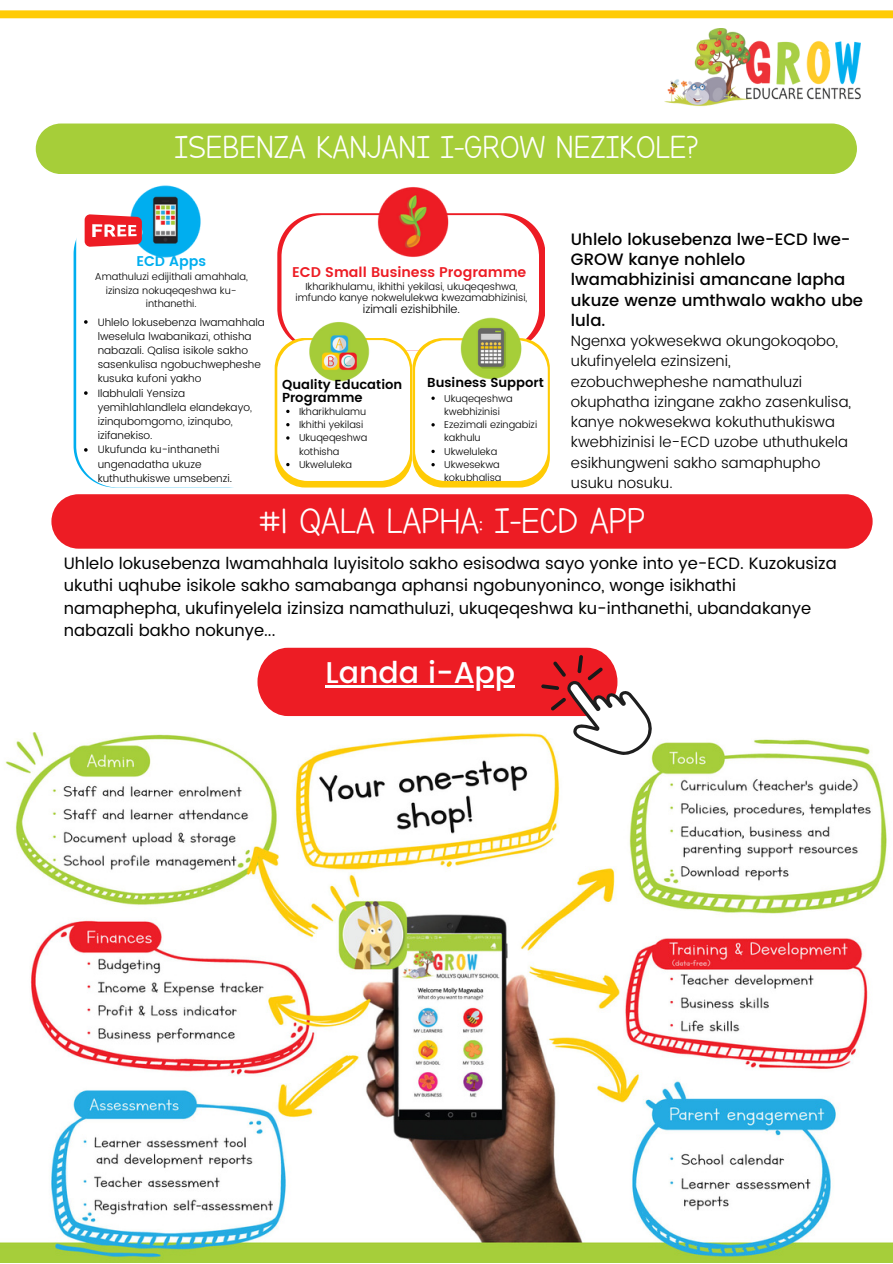
<style>
.page{position:relative;width:893px;height:1264px;background:#fff}
.page>*{position:absolute;margin:0;border:0;box-sizing:border-box;transform-origin:0 0}
.t1{font:42px "Lettersfor Learners";color:#fff}
.t2{font:37.5px "Lettersfor Learners";color:#fff}
.t3{font:500 30px "Poppins";color:#fff}
.t4{font:16.5px/22.5px "Poppins";color:#000}
.t5{font:500 16.5px/20.2px "Poppins";color:#000}
.t6{font:300 15px/20.2px "Poppins";color:#000}
.t7{font:600 14.1px "Poppins";color:#ed1c24}
.t8{font:600 14.1px "Poppins";color:#00aeef}
.t9{font:600 13.05px/13.4px "Poppins";color:#000}
.t10{font:300 11.55px "Poppins";color:#000}
.t11{font:300 10.65px/14.2px "Poppins";color:#000}
.t12{font:300 10.05px/13.4px "Poppins";color:#000;text-align:center}
.t13{font:300 9.9px/13.4px "Poppins";color:#000}
</style>
<div class="page">
<img style="left:664px;top:29px;width:196px;height:78px">
<svg style="left:0;top:10px;width:892px;height:8px;background:#ffcd10"></svg>
<img style="left:0;top:732px;width:892px;height:530px">
<svg style="left:257px;top:647px;width:396px;height:108px"></svg>
<svg style="left:76px;top:218px;width:199px;height:269px"></svg>
<img style="left:127px;top:185px;width:79px;height:77px">
<svg style="left:85px;top:214px;width:57px;height:33px"></svg>
<img style="left:379px;top:187px;width:69px;height:26px">
<svg style="left:84px;top:320px;width:4px;height:4px"></svg>
<svg style="left:84px;top:391px;width:4px;height:4px"></svg>
<svg style="left:84px;top:448px;width:4px;height:3px"></svg>
<svg style="left:275px;top:213px;width:275px;height:274px"></svg>
<div style="left:36px;top:123px;width:820px;height:51px;background:#a6ce39"></div>
<hr style="left:325px;top:685px;width:190px;height:2px;background:#fff">
<div style="left:51px;top:494px;width:821px;height:54px;background:#ed1c24;border-radius:27px"></div>
<p class="t2" style="left:174px;top:130px;width:525px">ISEBENZA KANJANI I-GROW NEZIKOLE?</p>
<p class="t8" style="left:136px;top:251px;width:71px">ECD Apps</p>
<p class="t12" style="left:95px;top:270px;width:154px">Amathuluzi edijithali amahhala, izinsiza nokuqeqeshwa ku&shy;inthanethi.</p>
<p class="t11" style="left:98px;top:315px;width:168px">Uhlelo lokusebenza lwamahhala lweselula lwabanikazi, othisha nabazali. Qalisa isikole sakho sasenkulisa ngobuchwepheshe kusuka kufoni yakho</p>
<p class="t11" style="left:98px;top:386px;width:156px">Ilabhulali Yensiza yemihlahlandlela elandekayo, izinqubomgomo, izinqubo, izifanekiso.</p>
<p class="t11" style="left:98px;top:442px;width:136px">Ukufunda ku-inthanethi ungenadatha ukuze kuthuthukiswe umsebenzi.</p>
<p class="t7" style="left:292px;top:262px;width:235px">ECD Small Business Programme</p>
<p class="t12" style="left:295px;top:281px;width:233px;line-height:10.9px">Ikharikhulamu, ikhithi yekilasi, ukuqeqeshwa, imfundo kanye nokwelulekwa kwezamabhizinisi,</p>
<p class="t10" style="left:363px;top:301px;width:99px">izimali ezishibhile.</p>
<p class="t9" style="left:282px;top:378px;width:122px">Quality Education<br>Programme</p>
<p class="t13" style="left:299px;top:404px;width:69px">Ikharikhulamu</p>
<p class="t13" style="left:299px;top:418px;width:66px">Ikhithi yekilasi</p>
<p class="t13" style="left:299px;top:431px;width:70px">Ukuqeqeshwa kothisha</p>
<p class="t13" style="left:299px;top:458px;width:55px">Ukweluleka</p>
<p class="t9" style="left:427px;top:376px;width:118px">Business Support</p>
<p class="t13" style="left:444px;top:391px;width:70px">Ukuqeqeshwa kwebhizinisi</p>
<p class="t13" style="left:444px;top:418px;width:94px">Ezezimali ezingabizi kakhulu</p>
<p class="t13" style="left:444px;top:444px;width:55px">Ukweluleka</p>
<p class="t13" style="left:444px;top:458px;width:59px">Ukwesekwa kokubhalisa</p>
<p class="t5" style="left:571px;top:229px;width:293px">Uhlelo lokusebenza lwe-ECD lwe-<br>GROW kanye nohlelo lwamabhizinisi amancane lapha ukuze wenze umthwalo wakho ube lula.</p>
<p class="t6" style="left:571px;top:331px;width:282px">Ngenxa yokwesekwa okungokoqobo, ukufinyelela ezinsizeni, ezobuchwepheshe namathuluzi okuphatha izingane zakho zasenkulisa, kanye nokwesekwa kokuthuthukiswa kwebhizinisi le-ECD uzobe uthuthukela esikhungweni sakho samaphupho usuku nosuku.</p>
<p class="t1" style="left:259px;top:501px;width:387px">#1 QALA LAPHA: I-ECD APP</p>
<p class="t4" style="left:64px;top:552px;width:774px">Uhlelo lokusebenza lwamahhala luyisitolo sakho esisodwa sayo yonke into ye-ECD. Kuzokusiza ukuthi uqhube isikole sakho samabanga aphansi ngobunyoninco, wonge isikhathi namaphepha, ukufinyelela izinsiza namathuluzi, ukuqeqeshwa ku-inthanethi, ubandakanye nabazali bakho nokunye...</p>
<p class="t3" style="left:325px;top:651px;width:191px">Landa i-App</p>
</div>
